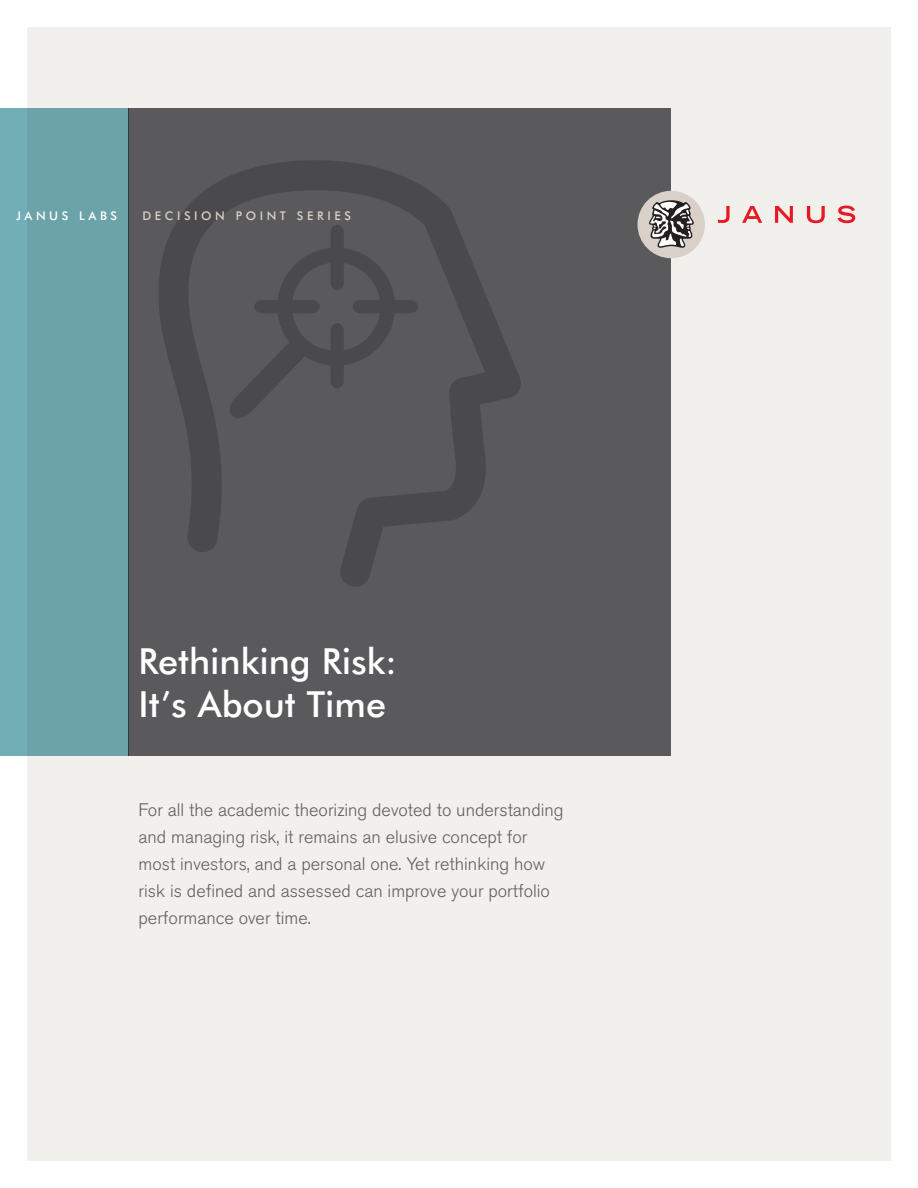
<style>
.page{position:relative;width:918px;height:1188px;background:#fff}
.page>*{position:absolute;margin:0;border:0;box-sizing:border-box;transform-origin:0 0}
.t1{font:500 36px/43.2px "Futura BT";color:#fff}
.t2{font:300 18px/27px "Akzidenz Grotesk BE";color:#5f5f62}
.t3{font:500 12px "Futura BT";letter-spacing:.3em;color:#d8d0c9}
.t4{font:500 12px "Futura BT";letter-spacing:.3em;color:#fff}
</style>
<div class="page">
<div style="left:27px;top:27px;width:864px;height:1134px;background:#f2f0ed"></div>
<div style="left:128px;top:108px;width:542px;height:648px;background:#5a595b"></div>
<div style="left:0;top:108px;width:128px;height:648px;background:linear-gradient(to right,#70abb2,#6aa0a5)"></div>
<svg style="left:718px;top:206px;width:12px;height:17px"></svg>
<svg style="left:742px;top:206px;width:20px;height:17px"></svg>
<svg style="left:775px;top:206px;width:18px;height:17px"></svg>
<svg style="left:807px;top:206px;width:18px;height:17px"></svg>
<svg style="left:838px;top:206px;width:17px;height:17px"></svg>
<div style="left:638px;top:191px;width:67px;height:67px;background:#d8d0c9;border-radius:50%"></div>
<svg style="left:649px;top:200px;width:45px;height:48px"></svg>
<svg style="left:159px;top:160px;width:362px;height:427px"></svg>
<svg style="left:228px;top:225px;width:190px;height:195px"></svg>
<p class="t4" style="left:16px;top:208px;width:102px">JANUS LABS</p>
<p class="t3" style="left:142px;top:208px;width:210px">DECISION POINT SERIES</p>
<h1 class="t1" style="left:139px;top:639px;width:260px">RETHINKING RISK:<br>IT’S ABOUT TIME</h1>
<p class="t2" style="left:139px;top:797px;width:426px">For all the academic theorizing devoted to understanding and managing risk, it remains an elusive concept for most investors, and a personal one. Yet rethinking how risk is defined and assessed can improve your portfolio performance over time.</p>
</div>
